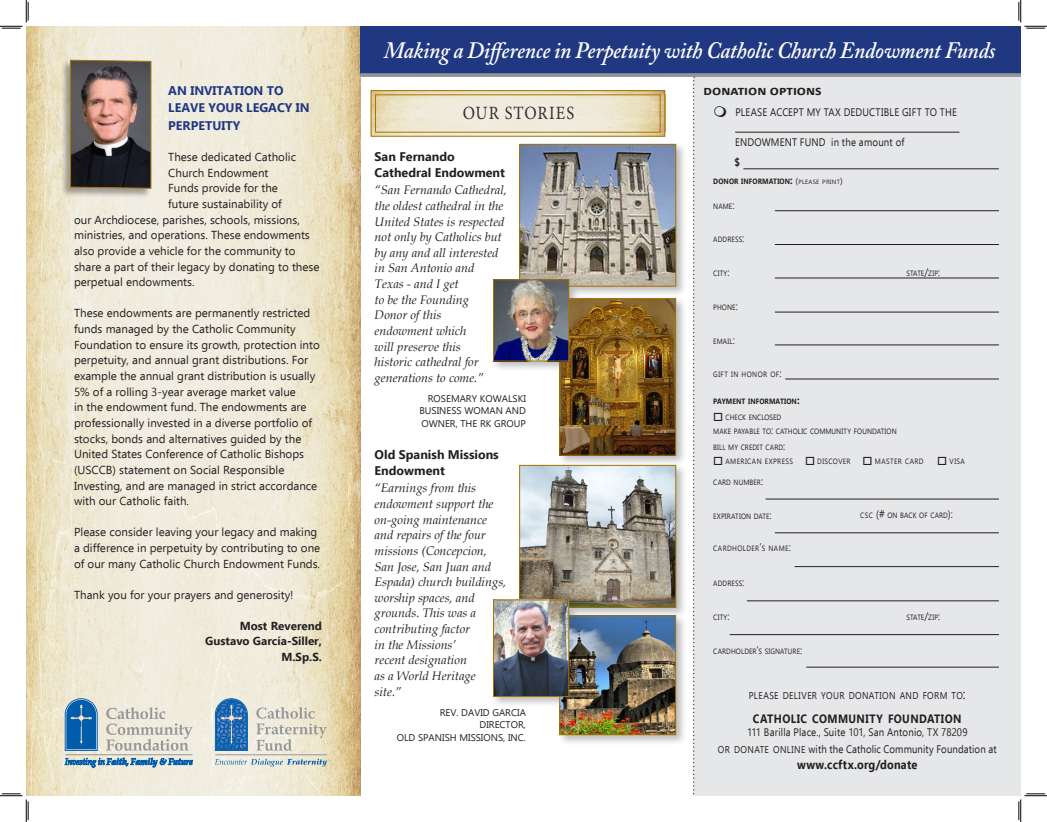
<style>
.page{position:relative;width:1047px;height:822px;background:#fff}
.page>*{position:absolute;margin:0;border:0;box-sizing:border-box;transform-origin:0 0}
.t1{font:italic 600 23.38px "Adobe Caslon Pro";letter-spacing:-.01em;color:#fff;scale:.91 1}
.t2{font:18.75px "Minion Pro";letter-spacing:.06em;color:#312f30;scale:.88 1}
.t3{font:700 13.75px "Calibri";color:#231f20;scale:1.1 1}
.t4{font:italic 12.5px/15.6px "Book Antiqua";color:#231f20}
.t5{font:700 12.5px/15.2px "Ebrima";color:#231f20}
.t6{font:700 12.5px/17.5px "Ebrima";color:#203882}
.t7{font:700 12.5px "Ebrima";letter-spacing:.02em;color:#231f20;scale:.88 1}
.t8{font:700 12px "Ebrima";letter-spacing:.035em;color:#231f20;scale:.88 1}
.t9{font:11.5px/15.6px "Ebrima";color:#231f20}
.t10{font:700 11.5px "Ebrima";color:#231f20}
.t11{font:11px "Ebrima";letter-spacing:.015em;color:#231f20;scale:.88 1}
.t12{font:700 11px "Ebrima";color:#231f20;scale:.88 1}
.t13{font:9.88px "Ebrima";letter-spacing:.04em;color:#231f20;scale:.88 1}
.t14{font:9.75px/12.5px "Ebrima";color:#231f20}
.t15{font:7.62px "Ebrima";letter-spacing:.015em;color:#231f20;scale:.88 1}
.t16{font:7.62px "Ebrima";letter-spacing:.055em;color:#231f20;scale:.88 1}
.t17{font:700 7.62px "Ebrima";letter-spacing:.01em;color:#231f20;scale:.88 1}
.t18{font:7.62px "Ebrima";letter-spacing:.06em;color:#231f20;scale:.88 1}
.s1{font-size:11px}
.s2{font-weight:400;font-size:8.75px}
.s3{font-weight:400;font-size:6.12px}
.s4{font-size:14px}
.s5{font-size:9.88px}
</style>
<div class="page">
<img style="left:26px;top:26px;width:334px;height:769px">
<div style="left:61px;top:59px;width:91px;height:139px;background:#231f20;opacity:.4"></div>
<img style="left:70px;top:59px;width:82px;height:130px">
<svg style="left:65px;top:757px;width:128px;height:10px"></svg>
<hr style="left:65px;top:754px;width:127px;height:1px;background:#95979a">
<svg style="left:106px;top:707px;width:86px;height:43px;background:#dad7cd"></svg>
<svg style="left:64px;top:697px;width:34px;height:54px;background:#337ab4"></svg>
<svg style="left:215px;top:758px;width:112px;height:8px"></svg>
<svg style="left:256px;top:706px;width:71px;height:44px;background:#ddd9c9"></svg>
<hr style="left:215px;top:754px;width:112px;height:1px;background:#95979a">
<svg style="left:214px;top:697px;width:34px;height:54px;background:#417eb7"></svg>
<div style="left:360px;top:26px;width:660px;height:49px;background:#203882"></div>
<div style="left:693px;top:75px;width:327px;height:720px;background:#e6e7e9"></div>
<hr style="left:735px;top:132px;width:224px;height:1px;background:#231f20">
<hr style="left:743px;top:168px;width:255px;height:1px;background:#231f20">
<hr style="left:765px;top:498px;width:233px;height:1px;background:#231f20">
<hr style="left:774px;top:532px;width:224px;height:1px;background:#231f20">
<hr style="left:794px;top:566px;width:204px;height:1px;background:#231f20">
<hr style="left:746px;top:600px;width:252px;height:1px;background:#231f20">
<hr style="left:729px;top:634px;width:269px;height:1px;background:#231f20">
<hr style="left:806px;top:666px;width:192px;height:1px;background:#231f20">
<hr style="left:774px;top:210px;width:224px;height:1px;background:#231f20">
<hr style="left:774px;top:244px;width:224px;height:1px;background:#231f20">
<hr style="left:774px;top:278px;width:224px;height:1px;background:#231f20">
<hr style="left:774px;top:312px;width:224px;height:1px;background:#231f20">
<hr style="left:774px;top:344px;width:224px;height:1px;background:#231f20">
<hr style="left:785px;top:378px;width:213px;height:1px;background:#231f20">
<svg style="left:693px;top:77px;width:1px;height:718px"></svg>
<svg style="left:360px;top:73px;width:660px;height:4px;background:#8e9197"></svg>
<div style="left:490px;top:141px;width:197px;height:604px;background:#231f20;opacity:.3"></div>
<img style="left:521px;top:146px;width:153px;height:138px">
<div style="left:519px;top:144px;width:157px;height:142px;border:1px solid #a57403"></div>
<img style="left:561px;top:300px;width:113px;height:153px">
<div style="left:559px;top:298px;width:117px;height:157px;border:1px solid #a57403"></div>
<img style="left:495px;top:281px;width:72px;height:78px">
<div style="left:493px;top:279px;width:76px;height:82px;border:1px solid #a57403"></div>
<img style="left:521px;top:466px;width:153px;height:139px">
<div style="left:519px;top:464px;width:157px;height:143px;border:1px solid #a57403"></div>
<img style="left:561px;top:617px;width:113px;height:116px">
<div style="left:559px;top:615px;width:117px;height:120px;border:1px solid #a57403"></div>
<img style="left:495px;top:601px;width:72px;height:93px">
<div style="left:493px;top:599px;width:76px;height:97px;border:1px solid #a57403"></div>
<img style="left:372px;top:92px;width:291px;height:42px">
<div style="left:370px;top:90px;width:295px;height:46px;border:1px solid #a57403"></div>
<svg style="left:0;top:0;width:29px;height:29px"></svg>
<svg style="left:0;top:792px;width:29px;height:29px"></svg>
<svg style="left:1018px;top:0;width:28px;height:29px"></svg>
<svg style="left:1017px;top:792px;width:29px;height:29px"></svg>
<p class="t6" style="left:168px;top:81px;width:143px">AN INVITATION TO<br>LEAVE YOUR LEGACY IN<br>PERPETUITY</p>
<p class="t9" style="left:168px;top:149px;width:129px">These dedicated Catholic</p>
<p class="t9" style="left:168px;top:164px;width:102px">Church Endowment</p>
<p class="t9" style="left:168px;top:180px;width:111px">Funds provide for the</p>
<p class="t9" style="left:168px;top:196px;width:115px">future sustainability of</p>
<p class="t9" style="left:74px;top:211px;width:227px">our Archdiocese, parishes, schools, missions,</p>
<p class="t9" style="left:74px;top:227px;width:237px">ministries, and operations. These endowments</p>
<p class="t9" style="left:74px;top:243px;width:223px">also provide a vehicle for the community to</p>
<p class="t9" style="left:74px;top:258px;width:247px">share a part of their legacy by donating to these</p>
<p class="t9" style="left:74px;top:274px;width:122px">perpetual endowments.</p>
<p class="t9" style="left:74px;top:305px;width:247px">These endowments are permanently restricted funds managed by the Catholic Community Foundation to ensure its growth, protection into perpetuity, and annual grant distributions. For example the annual grant distribution is usually 5% of a rolling 3-year average market value<br>in the endowment fund. The endowments are professionally invested in a diverse portfolio of stocks, bonds and alternatives guided by the United States Conference of Catholic Bishops (USCCB) statement on Social Responsible Investing, and are managed in strict accordance with our Catholic faith.</p>
<p class="t9" style="left:74px;top:524px;width:248px">Please consider leaving your legacy and making a difference in perpetuity by contributing to one of our many Catholic Church Endowment Funds.</p>
<p class="t9" style="left:74px;top:586px;width:221px">Thank you for your prayers and generosity!</p>
<p class="t10" style="left:240px;top:617px;width:84px">Most Reverend</p>
<p class="t10" style="left:205px;top:632px;width:118px">Gustavo García-Siller,</p>
<p class="t10" style="left:281px;top:648px;width:42px">M.Sp.S.</p>
<p class="t1" style="left:383px;top:36px;width:673px">Making a Difference in Perpetuity with Catholic Church Endowment Funds</p>
<p class="t2" style="left:462px;top:100px;width:128px">OUR STORIES</p>
<p class="t5" style="left:374px;top:149px;width:132px">San Fernando<br>Cathedral Endowment</p>
<p class="t4" style="left:374px;top:182px;width:134px">“San Fernando Cathedral,</p>
<p class="t4" style="left:374px;top:197px;width:131px">the oldest cathedral in the<br>United States is respected not only by Catholics but by any and all interested in San Antonio and<br>Texas - and I get<br>to be the Founding<br>Donor of this<br>endowment which<br>will preserve this<br>historic cathedral for generations to come.”</p>
<p class="t14" style="left:428px;top:392px;width:100px">ROSEMARY KOWALSKI</p>
<p class="t14" style="left:419px;top:404px;width:108px">BUSINESS WOMAN AND<br>OWNER, THE RK GROUP</p>
<p class="t5" style="left:374px;top:447px;width:126px">Old Spanish Missions<br>Endowment</p>
<p class="t4" style="left:374px;top:479px;width:103px">“Earnings from this</p>
<p class="t4" style="left:374px;top:495px;width:133px">endowment support the on-going maintenance and repairs of the four missions (Concepcion,<br>San Jose, San Juan and<br>Espada) church buildings, worship spaces, and grounds. This was a contributing factor<br>in the Missions’<br>recent designation<br>as a World Heritage<br>site.”</p>
<p class="t14" style="left:440px;top:705px;width:88px">REV. DAVID GARCIA</p>
<p class="t14" style="left:479px;top:718px;width:48px">DIRECTOR,</p>
<p class="t14" style="left:396px;top:730px;width:131px">OLD SPANISH MISSIONS, INC.</p>
<p class="t3" style="left:703px;top:81px;width:109px">donation options</p>
<p class="t11" style="left:735px;top:104px;width:253px">PLEASE ACCEPT MY TAX DEDUCTIBLE GIFT TO THE</p>
<p class="t11" style="left:735px;top:134px;width:194px">ENDOWMENT FUND in the amount of</p>
<p class="t12" style="left:734px;top:154px;width:8px">$</p>
<p class="t17" style="left:713px;top:175px;width:149px">DONOR INFORMATION<span class="s1">:</span> <span class="s2">(</span><span class="s3">PLEASE PRINT</span><span class="s2">)</span></p>
<p class="t15" style="left:713px;top:200px;width:26px">NAME<span class="s1">:</span></p>
<p class="t15" style="left:713px;top:234px;width:37px">ADDRESS<span class="s1">:</span></p>
<p class="t15" style="left:713px;top:268px;width:20px">CITY<span class="s1">:</span></p>
<p class="t15" style="left:906px;top:268px;width:40px">STATE<span class="s1">/</span>ZIP<span class="s1">:</span></p>
<p class="t15" style="left:713px;top:302px;width:29px">PHONE<span class="s1">:</span></p>
<p class="t15" style="left:713px;top:335px;width:26px">EMAIL<span class="s1">:</span></p>
<p class="t18" style="left:713px;top:369px;width:79px">GIFT IN HONOR OF<span class="s1">:</span></p>
<p class="t17" style="left:713px;top:395px;width:99px">PAYMENT INFORMATION<span class="s1">:</span></p>
<p class="t15" style="left:713px;top:411px;width:79px">□ CHECK ENCLOSED</p>
<p class="t15" style="left:713px;top:425px;width:210px">MAKE PAYAB LE TO<span class="s1">:</span> CATHOLIC COMMUNITY FOUNDATION</p>
<p class="t15" style="left:713px;top:441px;width:83px">BILL MY CREDIT CARD<span class="s1">:</span></p>
<p class="t16" style="left:713px;top:455px;width:287px">□ AMERICAN EXPRESS □ DISCOVER □ MASTER CARD □ VISA</p>
<p class="t15" style="left:713px;top:476px;width:58px">CARD NUMBER<span class="s1">:</span></p>
<p class="t15" style="left:713px;top:510px;width:68px">EXPIRATION DATE<span class="s1">:</span></p>
<p class="t15" style="left:860px;top:509px;width:107px">CSC <span class="s1">(#</span> ON BACK OF CARD<span class="s1">):</span></p>
<p class="t16" style="left:713px;top:543px;width:90px">CARDHOLDER<span class="s1">’</span>S NAME<span class="s1">:</span></p>
<p class="t15" style="left:713px;top:578px;width:37px">ADDRESS<span class="s1">:</span></p>
<p class="t15" style="left:713px;top:611px;width:20px">CITY<span class="s1">:</span></p>
<p class="t15" style="left:906px;top:611px;width:40px">STATE<span class="s1">/</span>ZIP<span class="s1">:</span></p>
<p class="t15" style="left:713px;top:645px;width:103px">CARDHOLDER<span class="s1">’</span>S SIGNATURE<span class="s1">:</span></p>
<p class="t13" style="left:748px;top:688px;width:248px">PLEASE DELIVER YOUR DONATION AND FORM TO<span class="s4">:</span></p>
<p class="t8" style="left:752px;top:709px;width:238px">CATHOLIC COMMUNITY FOUNDATION</p>
<p class="t11" style="left:746px;top:724px;width:252px">111 Barilla Place., Suite 101, San Antonio, TX 78209</p>
<p class="t11" style="left:717px;top:740px;width:318px"><span class="s5">OR DONATE ONLINE</span> with the Catholic Community Foundation at</p>
<p class="t7" style="left:797px;top:754px;width:138px">www.ccftx.org/donate</p>
</div>
